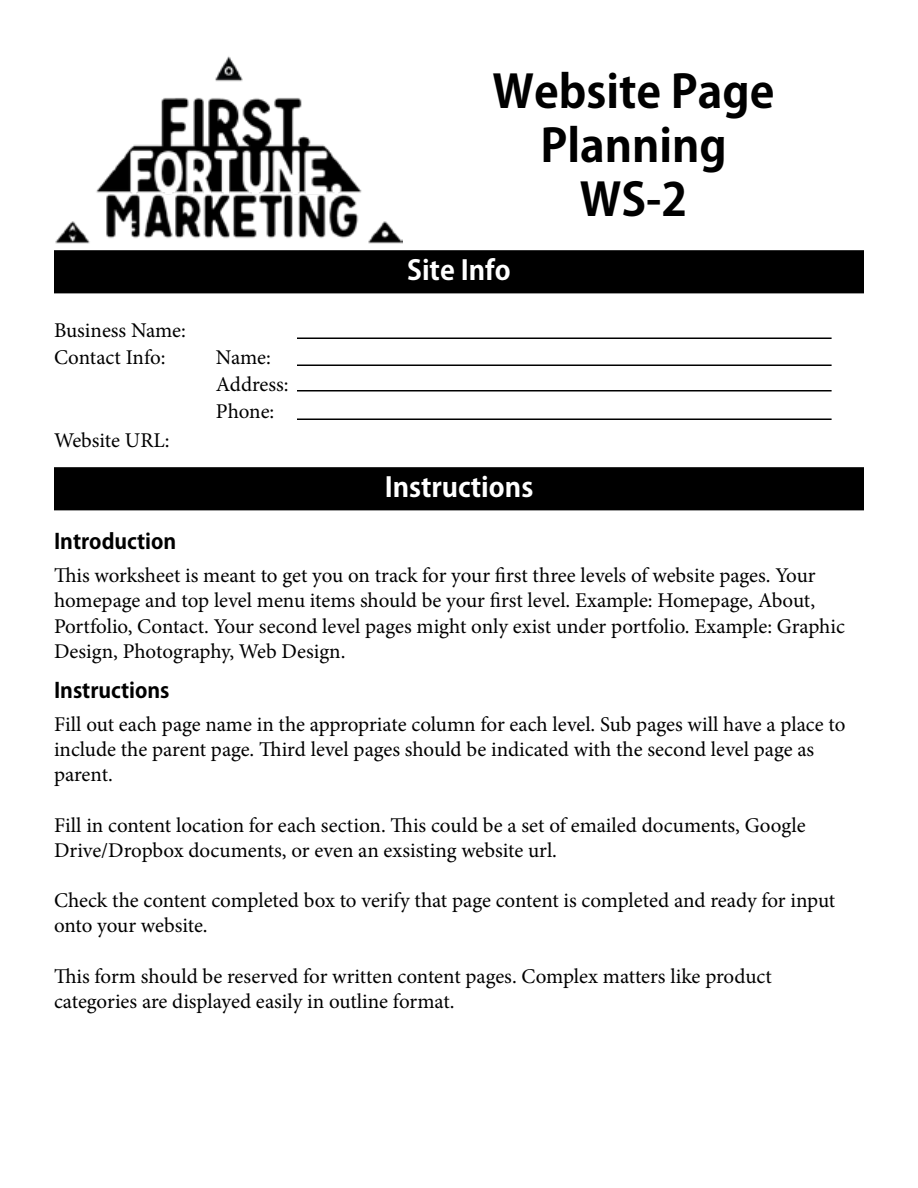
<style>
.page{position:relative;width:918px;height:1188px;background:#fff}
.page>*{position:absolute;margin:0;border:0;box-sizing:border-box;transform-origin:0 0}
.t1{font:700 45px/54px "Adobe Gothic Std";color:#000;text-align:center}
.t2{font:700 27px "Adobe Gothic Std";color:#fff}
.t3{font:21px/25.2px "Minion Pro";letter-spacing:-.005em;color:#000}
.t4{font:700 21px "Adobe Gothic Std";color:#000}
</style>
<div class="page">
<img style="left:55px;top:56px;width:348px;height:188px">
<div style="left:55px;top:251px;width:808px;height:42px;background:#000"></div>
<div style="left:54px;top:250px;width:810px;height:43px;border:2px solid #000"></div>
<div style="left:55px;top:468px;width:808px;height:42px;background:#000"></div>
<div style="left:54px;top:467px;width:810px;height:43px;border:2px solid #000"></div>
<hr style="left:297px;top:364px;width:535px;height:2px;background:#000">
<hr style="left:297px;top:390px;width:535px;height:2px;background:#000">
<hr style="left:297px;top:418px;width:535px;height:2px;background:#000">
<hr style="left:297px;top:338px;width:535px;height:1px;background:#000">
<h1 class="t1" style="left:493px;top:65px;width:284px">Website Page<br>Planning<br>WS-2</h1>
<p class="t3" style="left:54px;top:317px;width:133px">Business Name:</p>
<p class="t3" style="left:54px;top:344px;width:113px">Contact Info:</p>
<p class="t3" style="left:54px;top:428px;width:117px">Website URL:</p>
<p class="t3" style="left:216px;top:343px;width:74px;line-height:27px">Name:<br>Address:<br>Phone:</p>
<p class="t4" style="left:54px;top:529px;width:124px">Introduction</p>
<p class="t2" style="left:407px;top:254px;width:105px">Site Info</p>
<p class="t2" style="left:385px;top:471px;width:150px">Instructions</p>
<p class="t3" style="left:54px;top:563px;width:792px">This worksheet is meant to get you on track for your first three levels of website pages. Your homepage and top level menu items should be your first level. Example: Homepage, About, Portfolio, Contact. Your second level pages might only exist under portfolio. Example: Graphic Design, Photography, Web Design.</p>
<p class="t4" style="left:54px;top:677px;width:117px">Instructions</p>
<p class="t3" style="left:54px;top:712px;width:793px">Fill out each page name in the appropriate column for each level. Sub pages will have a place to include the parent page. Third level pages should be indicated with the second level page as parent.</p>
<p class="t3" style="left:54px;top:812px;width:753px">Fill in content location for each section. This could be a set of emailed documents, Google<br>Drive/Dropbox documents, or even an exsisting website url.</p>
<p class="t3" style="left:54px;top:888px;width:783px">Check the content completed box to verify that page content is completed and ready for input onto your website.</p>
<p class="t3" style="left:54px;top:964px;width:719px">This form should be reserved for written content pages. Complex matters like product categories are displayed easily in outline format.</p>
</div>
